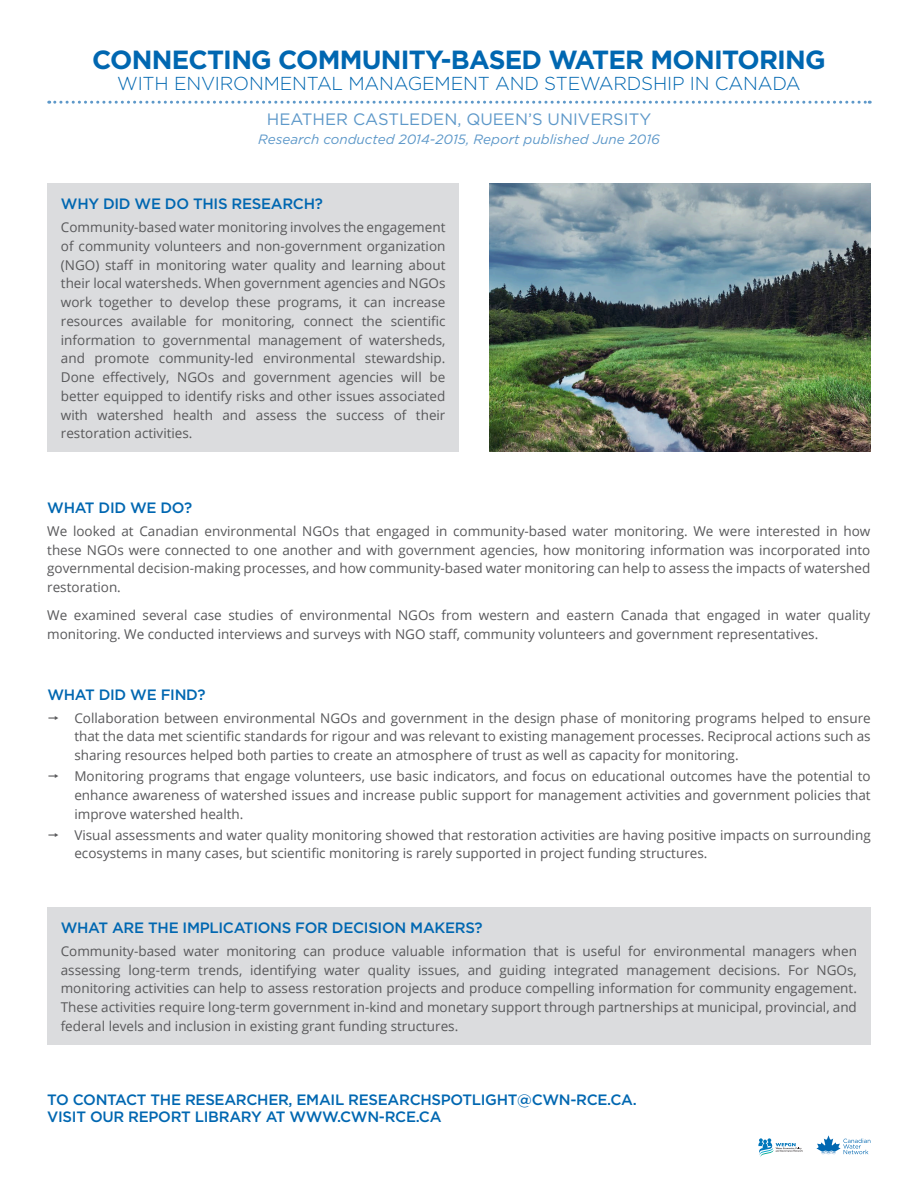
<style>
.page{position:relative;width:918px;height:1188px;background:#fff}
.page>*{position:absolute;margin:0;border:0;box-sizing:border-box;transform-origin:0 0}
.Cover_Top{font:700 26.25px "Gotham";letter-spacing:-.03em;color:#0067b1}
.Cover_Bottom{font:300 18.75px "Gotham";letter-spacing:-.01em;color:#0067b1}
.Study_By_-_Blue{font:16.5px "Gotham";color:#5d98c9}
.Interior_H3{font:500 15px/16.5px "Gotham";letter-spacing:-.02em;color:#0067b1}
.Interior_Body{font:13.5px/18.8px "Open Sans";color:#58585a;text-align:justify}
.Study_By_-_Blue-2{font:italic 13.5px "Gotham";color:#5d98c9}
</style>
<div class="page">
<svg style="left:49px;top:101px;width:821px;height:3px"></svg>
<div style="left:47px;top:184px;width:412px;height:268px;background:#dbdcde"></div>
<img style="left:489px;top:184px;width:382px;height:268px">
<div style="left:47px;top:907px;width:823px;height:137px;background:#dbdcde"></div>
<svg style="left:758px;top:1138px;width:45px;height:19px"></svg>
<svg style="left:816px;top:1135px;width:54px;height:19px"></svg>
<p class="Cover_Top" style="left:92px;top:42px;width:735px">CONNECTING COMMUNITY-BASED WATER MONITORING</p>
<p class="Cover_Bottom" style="left:117px;top:72px;width:685px">WITH ENVIRONMENTAL MANAGEMENT AND STEWARDSHIP IN CANADA</p>
<p class="Study_By_-_Blue" style="left:267px;top:109px;width:386px">HEATHER CASTLEDEN, QUEEN’S UNIVERSITY</p>
<p class="Study_By_-_Blue-2" style="left:258px;top:131px;width:403px">Research conducted 2014-2015, Report published June 2016</p>
<p class="Interior_H3" style="left:61px;top:195px;width:264px">WHY DID WE DO THIS RESEARCH?</p>
<p class="Interior_Body" style="left:61px;top:218px;width:386px">Community-based water monitoring involves the engagement of community volunteers and non-government organization (NGO) staff in monitoring water quality and learning about their local watersheds. When government agencies and NGOs work together to develop these programs, it can increase resources available for monitoring, connect the scientific information to governmental management of watersheds, and promote community-led environmental stewardship.<br>Done effectively, NGOs and government agencies will be better equipped to identify risks and other issues associated with watershed health and assess the success of their restoration activities.</p>
<p class="Interior_H3" style="left:47px;top:499px;width:146px">WHAT DID WE DO?</p>
<p class="Interior_Body" style="left:47px;top:521px;width:825px">We looked at Canadian environmental NGOs that engaged in community-based water monitoring. We were interested in how these NGOs were connected to one another and with government agencies, how monitoring information was incorporated into governmental decision-making processes, and how community-based water monitoring can help to assess the impacts of watershed restoration.</p>
<p class="Interior_Body" style="left:47px;top:605px;width:825px">We examined several case studies of environmental NGOs from western and eastern Canada that engaged in water quality monitoring. We conducted interviews and surveys with NGO staff, community volunteers and government representatives.</p>
<p class="Interior_H3" style="left:47px;top:686px;width:160px">WHAT DID WE FIND?</p>
<p class="Interior_Body" style="left:74px;top:708px;width:798px">Collaboration between environmental NGOs and government in the design phase of monitoring programs helped to ensure that the data met scientific standards for rigour and was relevant to existing management processes. Reciprocal actions such as sharing resources helped both parties to create an atmosphere of trust as well as capacity for monitoring.</p>
<p class="Interior_Body" style="left:74px;top:767px;width:798px">Monitoring programs that engage volunteers, use basic indicators, and focus on educational outcomes have the potential to enhance awareness of watershed issues and increase public support for management activities and government policies that improve watershed health.</p>
<p class="Interior_Body" style="left:74px;top:825px;width:798px">Visual assessments and water quality monitoring showed that restoration activities are having positive impacts on surrounding ecosystems in many cases, but scientific monitoring is rarely supported in project funding structures.</p>
<p class="Interior_H3" style="left:61px;top:919px;width:423px">WHAT ARE THE IMPLICATIONS FOR DECISION MAKERS?</p>
<p class="Interior_Body" style="left:61px;top:941px;width:798px">Community-based water monitoring can produce valuable information that is useful for environmental managers when assessing long-term trends, identifying water quality issues, and guiding integrated management decisions. For NGOs, monitoring activities can help to assess restoration projects and produce compelling information for community engagement.<br>These activities require long-term government in-kind and monetary support through partnerships at municipal, provincial, and federal levels and inclusion in existing grant funding structures.</p>
<p class="Interior_H3" style="left:47px;top:1092px;width:591px">TO CONTACT THE RESEARCHER, EMAIL RESEARCHSPOTLIGHT@CWN-RCE.CA.<br>VISIT OUR REPORT LIBRARY AT WWW.CWN-RCE.CA</p>
</div>
